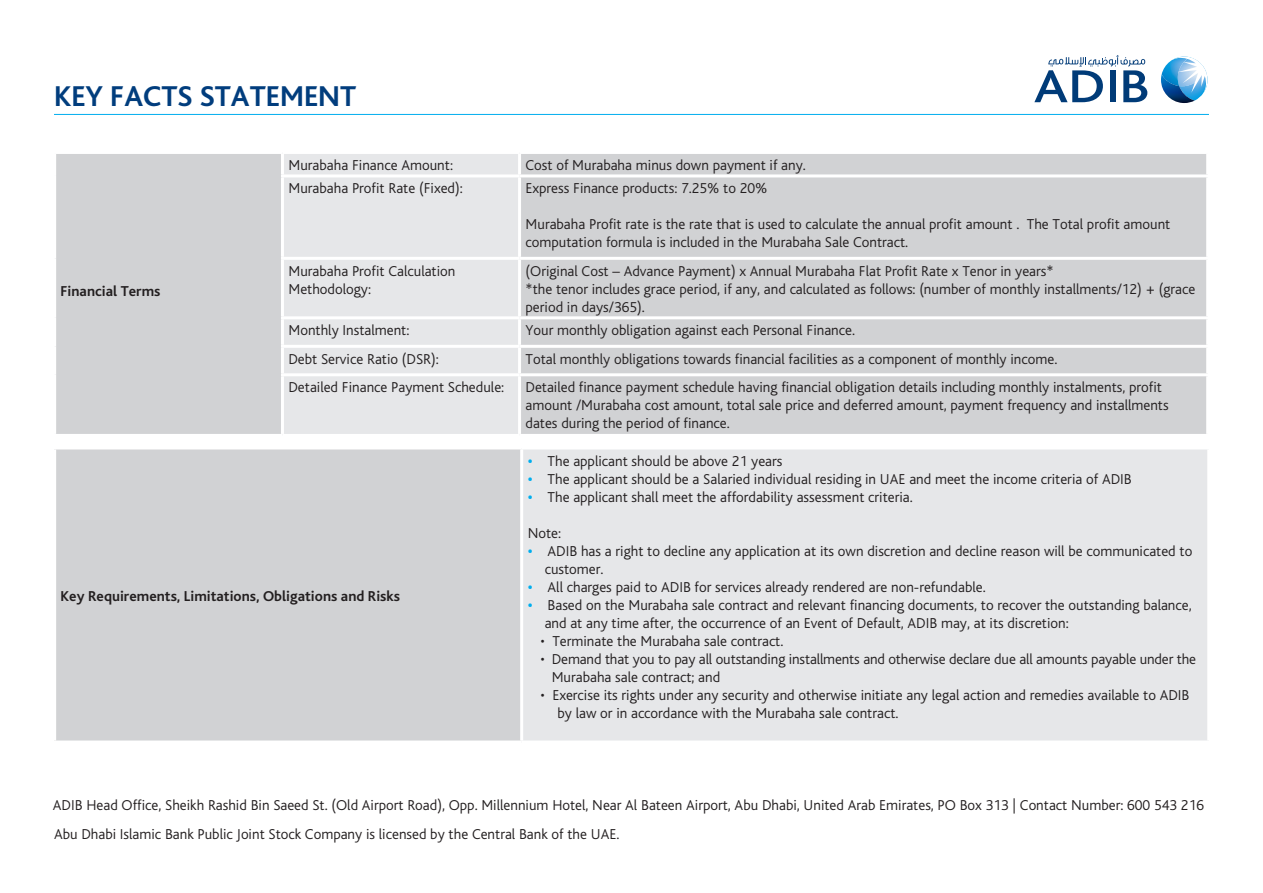
<style>
.page{position:relative;width:1263px;height:893px;background:#fff}
.page>*{position:absolute;margin:0;border:0;box-sizing:border-box;transform-origin:0 0}
.t1{font:700 30px "Bliss";color:#013d7d}
.t2{font:300 15px/18px "Bliss";color:#231f20}
.t3{font:700 15px "Bliss";color:#231f20}
.s1{font-weight:700;color:#00aeef}
</style>
<div class="page">
<img style="left:1162px;top:61px;width:9px;height:13px">
<img style="left:1161px;top:74px;width:33px;height:29px">
<svg style="left:1171px;top:56px;width:37px;height:45px"></svg>
<svg style="left:1034px;top:55px;width:113px;height:47px"></svg>
<hr style="left:54px;top:114px;width:1155px;height:1px;background:#00aeef">
<div style="left:56px;top:154px;width:1150px;height:280px;background:#d1d2d4"></div>
<div style="left:284px;top:154px;width:234px;height:280px;background:#e6e7e9"></div>
<hr style="left:281px;top:154px;width:3px;height:20px;background:#fff">
<hr style="left:518px;top:154px;width:3px;height:20px;background:#fff">
<hr style="left:281px;top:174px;width:238px;height:3px;background:#fff">
<hr style="left:281px;top:177px;width:3px;height:80px;background:#fff">
<hr style="left:519px;top:174px;width:690px;height:3px;background:#fff">
<hr style="left:518px;top:177px;width:3px;height:80px;background:#fff">
<hr style="left:281px;top:257px;width:238px;height:3px;background:#fff">
<hr style="left:281px;top:260px;width:3px;height:56px;background:#fff">
<hr style="left:519px;top:257px;width:690px;height:3px;background:#fff">
<hr style="left:518px;top:260px;width:3px;height:56px;background:#fff">
<hr style="left:281px;top:316px;width:238px;height:3px;background:#fff">
<hr style="left:281px;top:319px;width:3px;height:26px;background:#fff">
<hr style="left:519px;top:316px;width:690px;height:3px;background:#fff">
<hr style="left:518px;top:319px;width:3px;height:26px;background:#fff">
<hr style="left:281px;top:345px;width:238px;height:3px;background:#fff">
<hr style="left:281px;top:348px;width:3px;height:25px;background:#fff">
<hr style="left:519px;top:345px;width:690px;height:3px;background:#fff">
<hr style="left:518px;top:348px;width:3px;height:25px;background:#fff">
<hr style="left:281px;top:373px;width:238px;height:3px;background:#fff">
<hr style="left:281px;top:376px;width:3px;height:58px;background:#fff">
<hr style="left:519px;top:373px;width:690px;height:3px;background:#fff">
<hr style="left:518px;top:376px;width:3px;height:58px;background:#fff">
<div style="left:55px;top:448px;width:467px;height:294px;background:#d1d2d4"></div>
<div style="left:522px;top:448px;width:687px;height:294px;background:#e6e7e9"></div>
<hr style="left:53px;top:446px;width:469px;height:3px;background:#fff">
<hr style="left:53px;top:449px;width:3px;height:291px;background:#fff">
<hr style="left:522px;top:446px;width:688px;height:3px;background:#fff">
<hr style="left:520px;top:449px;width:3px;height:291px;background:#fff">
<hr style="left:1207px;top:449px;width:3px;height:291px;background:#fff">
<hr style="left:53px;top:740px;width:469px;height:3px;background:#fff">
<hr style="left:522px;top:740px;width:688px;height:3px;background:#fff">
<p class="t1" style="left:54px;top:80px;width:304px">KEY FACTS STATEMENT</p>
<p class="t3" style="left:61px;top:284px;width:101px">Financial Terms</p>
<p class="t2" style="left:288px;top:156px;width:166px">Murabaha Finance Amount:</p>
<p class="t2" style="left:525px;top:156px;width:282px">Cost of Murabaha minus down payment if any.</p>
<p class="t2" style="left:288px;top:180px;width:176px">Murabaha Profit Rate (Fixed):</p>
<p class="t2" style="left:525px;top:180px;width:243px">Express Finance products: 7.25% to 20%</p>
<p class="t2" style="left:525px;top:216px;width:646px">Murabaha Profit rate is the rate that is used to calculate the annual profit amount . The Total profit amount computation formula is included in the Murabaha Sale Contract.</p>
<p class="t2" style="left:288px;top:262px;width:168px">Murabaha Profit Calculation<br>Methodology:</p>
<p class="t2" style="left:525px;top:262px;width:530px">(Original Cost – Advance Payment) x Annual Murabaha Flat Profit Rate x Tenor in years*</p>
<p class="t2" style="left:525px;top:280px;width:671px">*the tenor includes grace period, if any, and calculated as follows: (number of monthly installments/12) + (grace period in days/365).</p>
<p class="t2" style="left:288px;top:322px;width:122px">Monthly Instalment:</p>
<p class="t2" style="left:525px;top:322px;width:331px">Your monthly obligation against each Personal Finance.</p>
<p class="t2" style="left:288px;top:350px;width:152px">Debt Service Ratio (DSR):</p>
<p class="t2" style="left:525px;top:350px;width:533px">Total monthly obligations towards financial facilities as a component of monthly income.</p>
<p class="t2" style="left:288px;top:379px;width:217px">Detailed Finance Payment Schedule:</p>
<p class="t2" style="left:525px;top:379px;width:645px">Detailed finance payment schedule having financial obligation details including monthly instalments, profit amount /Murabaha cost amount, total sale price and deferred amount, payment frequency and installments dates during the period of finance.</p>
<p class="t3" style="left:61px;top:588px;width:341px">Key Requirements, Limitations, Obligations and Risks</p>
<p class="t2" style="left:528px;top:452px;width:256px"><span class="s1">•</span> The applicant should be above 21 years</p>
<p class="t2" style="left:528px;top:470px;width:605px"><span class="s1">•</span> The applicant should be a Salaried individual residing in UAE and meet the income criteria of ADIB</p>
<p class="t2" style="left:528px;top:488px;width:387px"><span class="s1">•</span> The applicant shall meet the affordability assessment criteria.</p>
<p class="t2" style="left:528px;top:524px;width:35px">Note:</p>
<p class="t2" style="left:545px;top:542px;width:649px;text-indent:-17px"><span class="s1">•</span> ADIB has a right to decline any application at its own discretion and decline reason will be communicated to customer.</p>
<p class="t2" style="left:528px;top:578px;width:459px"><span class="s1">•</span> All charges paid to ADIB for services already rendered are non-refundable.</p>
<p class="t2" style="left:545px;top:596px;width:648px;text-indent:-17px"><span class="s1">•</span> Based on the Murabaha sale contract and relevant financing documents, to recover the outstanding balance, and at any time after, the occurrence of an Event of Default, ADIB may, at its discretion:</p>
<p class="t2" style="left:540px;top:632px;width:244px">• Terminate the Murabaha sale contract.</p>
<p class="t2" style="left:540px;top:650px;width:657px">• Demand that you to pay all outstanding installments and otherwise declare due all amounts payable under the</p>
<p class="t2" style="left:552px;top:668px;width:170px">Murabaha sale contract; and</p>
<p class="t2" style="left:557px;top:686px;width:633px;text-indent:-17px">• Exercise its rights under any security and otherwise initiate any legal action and remedies available to ADIB by law or in accordance with the Murabaha sale contract.</p>
<p class="t2" style="left:53px;top:796px;width:1153px">ADIB Head Office, Sheikh Rashid Bin Saeed St. (Old Airport Road), Opp. Millennium Hotel, Near Al Bateen Airport, Abu Dhabi, United Arab Emirates, PO Box 313 | Contact Number: 600 543 216</p>
<p class="t2" style="left:54px;top:825px;width:567px">Abu Dhabi Islamic Bank Public Joint Stock Company is licensed by the Central Bank of the UAE.</p>
</div>
